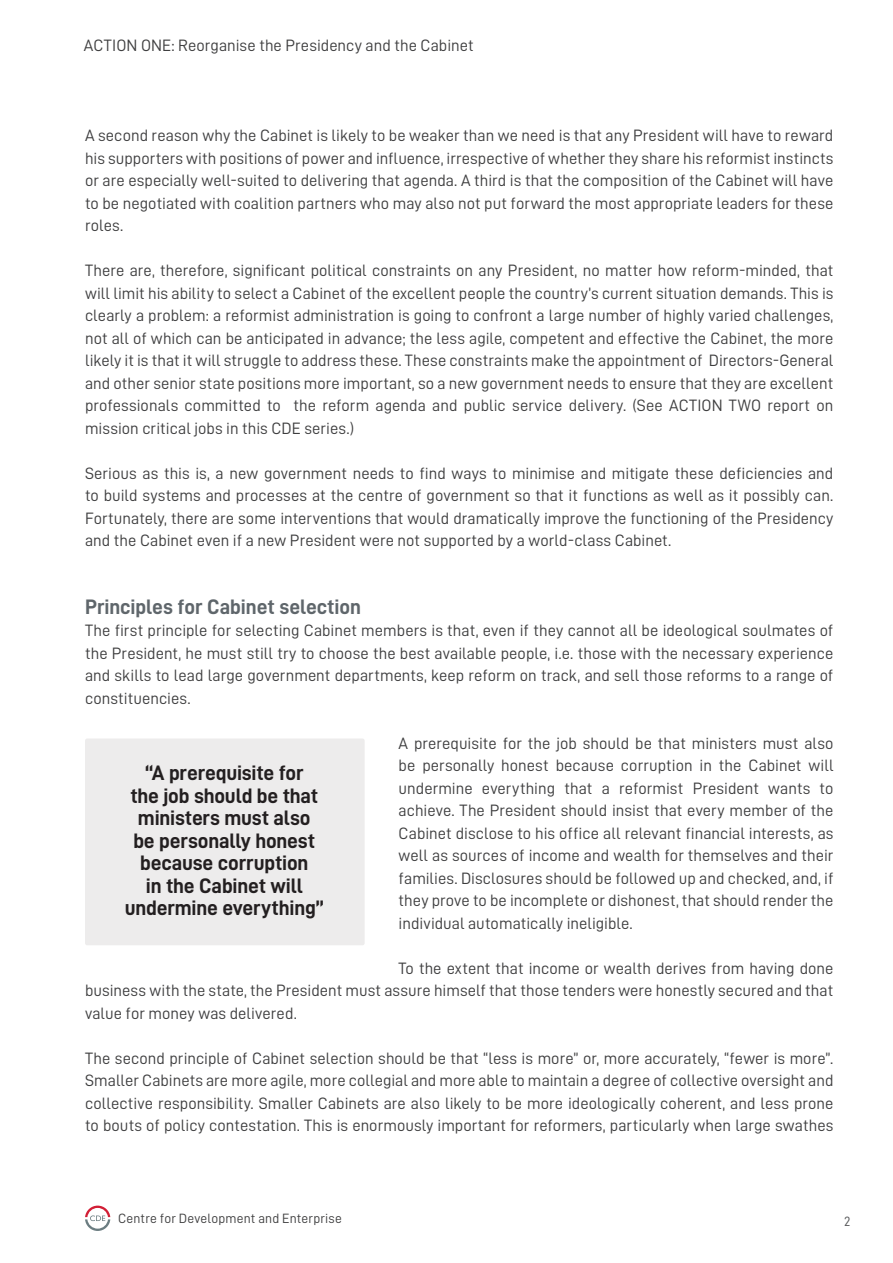
<style>
.page{position:relative;width:893px;height:1263px;background:#fff}
.page>*{position:absolute;margin:0;border:0;box-sizing:border-box;transform-origin:0 0}
.CDE_Body{font:21px/22.5px "D DIN Bold";letter-spacing:-.01em;color:#231f20;text-align:center}
.CDE_Main_Header{font:21px "D DIN Bold";letter-spacing:-.005em;color:#5f666b}
.CDE_Body-2{font:16.5px/22.5px "D DIN";letter-spacing:.005em;color:#3e3e3f;text-align:justify}
.t1{font:13.5px "D DIN";letter-spacing:.015em;color:#3e3e3f}
.t2{font:13.5px "D DIN";color:#57585a}
</style>
<div class="page">
<svg style="left:85px;top:1205px;width:25px;height:26px"></svg>
<div style="left:85px;top:738px;width:280px;height:207px;background:#edecec;border-radius:2px"></div>
<p class="CDE_Body-2" style="left:84px;top:34px;width:391px">ACTION ONE: Reorganise the Presidency and the Cabinet</p>
<p class="CDE_Body-2" style="left:85px;top:124px;width:750px">A second reason why the Cabinet is likely to be weaker than we need is that any President will have to reward his supporters with positions of power and influence, irrespective of whether they share his reformist instincts or are especially well-suited to delivering that agenda. A third is that the composition of the Cabinet will have to be negotiated with coalition partners who may also not put forward the most appropriate leaders for these roles.</p>
<p class="CDE_Body-2" style="left:85px;top:259px;width:750px">There are, therefore, significant political constraints on any President, no matter how reform-minded, that will limit his ability to select a Cabinet of the excellent people the country’s current situation demands. This is clearly a problem: a reformist administration is going to confront a large number of highly varied challenges, not all of which can be anticipated in advance; the less agile, competent and effective the Cabinet, the more likely it is that it will struggle to address these. These constraints make the appointment of Directors-General and other senior state positions more important, so a new government needs to ensure that they are excellent professionals committed to the reform agenda and public service delivery. (See ACTION TWO report on mission critical jobs in this CDE series.)</p>
<p class="CDE_Body-2" style="left:85px;top:462px;width:750px">Serious as this is, a new government needs to find ways to minimise and mitigate these deficiencies and to build systems and processes at the centre of government so that it functions as well as it possibly can.<br>Fortunately, there are some interventions that would dramatically improve the functioning of the Presidency and the Cabinet even if a new President were not supported by a world-class Cabinet.</p>
<p class="CDE_Main_Header" style="left:85px;top:595px;width:277px">Principles for Cabinet selection</p>
<p class="CDE_Body-2" style="left:85px;top:619px;width:750px">The first principle for selecting Cabinet members is that, even if they cannot all be ideological soulmates of the President, he must still try to choose the best available people, i.e. those with the necessary experience and skills to lead large government departments, keep reform on track, and sell those reforms to a range of constituencies.</p>
<p class="CDE_Body-2" style="left:399px;top:732px;width:436px">A prerequisite for the job should be that ministers must also be personally honest because corruption in the Cabinet will undermine everything that a reformist President wants to achieve. The President should insist that every member of the Cabinet disclose to his office all relevant financial interests, as well as sources of income and wealth for themselves and their families. Disclosures should be followed up and checked, and, if they prove to be incomplete or dishonest, that should render the individual automatically ineligible.</p>
<p class="CDE_Body-2" style="left:85px;top:957px;width:750px;text-indent:314px">To the extent that income or wealth derives from having done business with the state, the President must assure himself that those tenders were honestly secured and that value for money was delivered.</p>
<p class="CDE_Body-2" style="left:85px;top:1047px;width:750px">The second principle of Cabinet selection should be that “less is more” or, more accurately, “fewer is more”.<br>Smaller Cabinets are more agile, more collegial and more able to maintain a degree of collective oversight and collective responsibility. Smaller Cabinets are also likely to be more ideologically coherent, and less prone to bouts of policy contestation. This is enormously important for reformers, particularly when large swathes</p>
<p class="CDE_Body" style="left:125px;top:761px;width:201px">“A prerequisite for<br>the job should be that ministers must also be personally honest because corruption<br>in the Cabinet will undermine everything”</p>
<p class="t1" style="left:118px;top:1211px;width:225px">Centre for Development and Enterprise</p>
<p class="t2" style="left:844px;top:1214px;width:8px">2</p>
</div>
